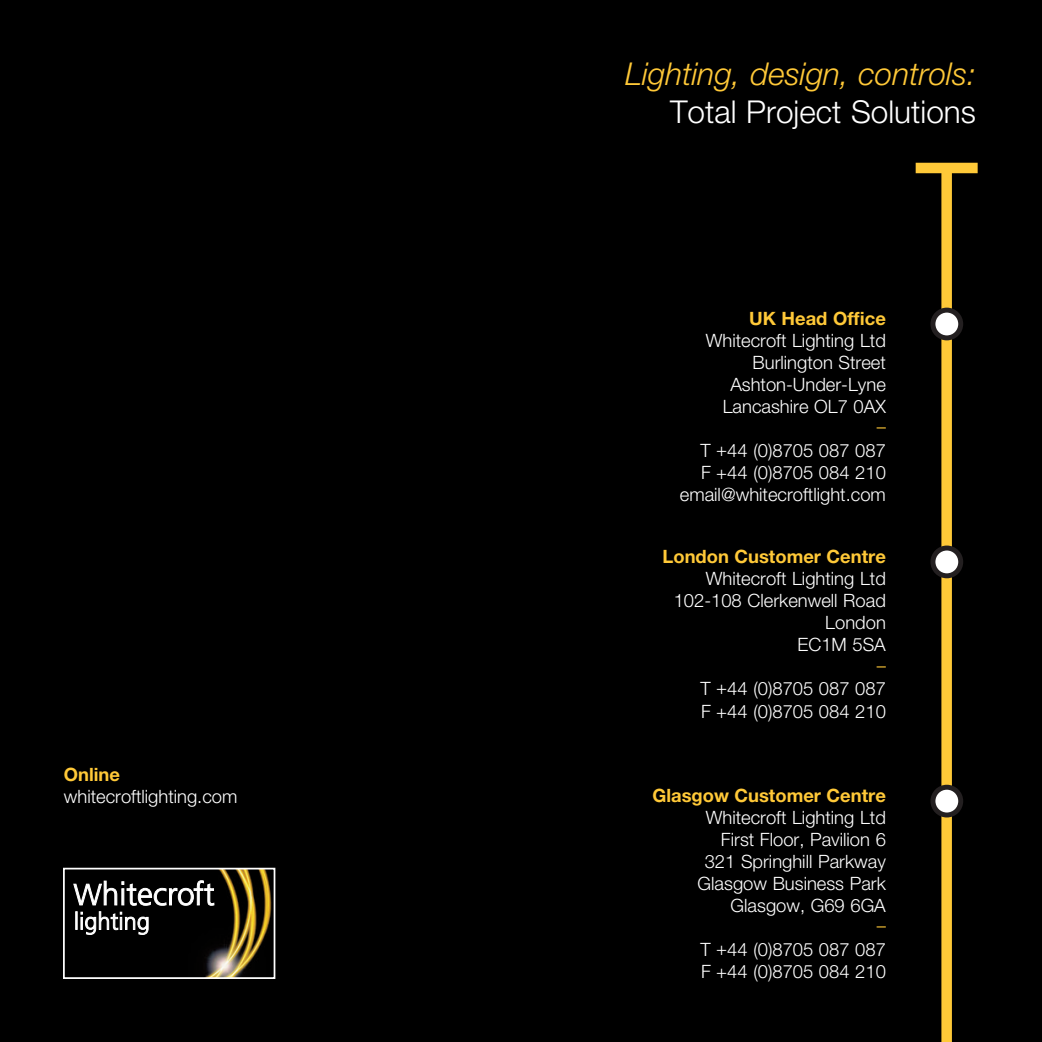
<style>
.page{position:relative;width:1042px;height:1042px;background:#000}
.page>*{position:absolute;margin:0;border:0;box-sizing:border-box;transform-origin:0 0}
.t1{font:italic 300 31.5px "Helvetica Neue LT Std";color:#ffc938}
.t2{font:300 31.5px "Helvetica Neue LT Std";color:#fff}
.t3{font:300 18.38px/22.1px "Helvetica Neue LT Std";color:#fff;text-align:right}
.t4{font:700 18.38px "Helvetica Neue LT Std";color:#ffc938}
.t5{font:300 18.38px "Helvetica Neue LT Std";color:#ffc938}
</style>
<div class="page">
<img style="left:205px;top:871px;width:67px;height:105px">
<svg style="left:73px;top:880px;width:142px;height:55px"></svg>
<div style="left:63px;top:868px;width:212px;height:111px;border:2px solid #fff"></div>
<div style="left:941px;top:169px;width:11px;height:873px;background:#ffc938"></div>
<div style="left:915px;top:163px;width:62px;height:10px;background:#ffc938"></div>
<div style="left:933px;top:310px;width:27px;height:28px;background:#fff;border-radius:50%"></div>
<div style="left:930px;top:308px;width:33px;height:32px;border:5px solid #231f20;border-radius:50%"></div>
<div style="left:933px;top:548px;width:27px;height:28px;background:#fff;border-radius:50%"></div>
<div style="left:930px;top:545px;width:33px;height:33px;border:5px solid #231f20;border-radius:50%"></div>
<div style="left:933px;top:787px;width:27px;height:28px;background:#fff;border-radius:50%"></div>
<div style="left:930px;top:785px;width:33px;height:32px;border:5px solid #231f20;border-radius:50%"></div>
<p class="t4" style="left:64px;top:763px;width:58px">Online</p>
<p class="t3" style="left:64px;top:785px;width:175px">whitecroftlighting.com</p>
<p class="t1" style="left:625px;top:55px;width:352px">Lighting, design, controls:</p>
<p class="t2" style="left:670px;top:92px;width:307px">Total Project Solutions</p>
<p class="t4" style="left:749px;top:307px;width:138px">UK Head Office</p>
<p class="t3" style="left:706px;top:329px;width:182px">Whitecroft Lighting Ltd</p>
<p class="t3" style="left:752px;top:351px;width:135px">Burlington Street</p>
<p class="t3" style="left:730px;top:373px;width:157px">Ashton-Under-Lyne</p>
<p class="t3" style="left:723px;top:395px;width:165px">Lancashire OL7 0AX</p>
<p class="t5" style="left:876px;top:416px;width:11px">–</p>
<p class="t3" style="left:700px;top:439px;width:187px">T +44 (0)8705 087 087</p>
<p class="t3" style="left:701px;top:461px;width:186px">F +44 (0)8705 084 210</p>
<p class="t3" style="left:680px;top:483px;width:207px">email@whitecroftlight.com</p>
<p class="t4" style="left:662px;top:545px;width:225px">London Customer Centre</p>
<p class="t3" style="left:674px;top:567px;width:214px">Whitecroft Lighting Ltd<br>102-108 Clerkenwell Road</p>
<p class="t3" style="left:797px;top:611px;width:90px">London<br>EC1M 5SA</p>
<p class="t5" style="left:876px;top:654px;width:11px">–</p>
<p class="t3" style="left:700px;top:677px;width:187px">T +44 (0)8705 087 087</p>
<p class="t3" style="left:701px;top:699px;width:186px">F +44 (0)8705 084 210</p>
<p class="t4" style="left:652px;top:783px;width:235px">Glasgow Customer Centre</p>
<p class="t3" style="left:706px;top:806px;width:182px">Whitecroft Lighting Ltd<br>First Floor, Pavilion 6</p>
<p class="t3" style="left:705px;top:850px;width:183px">321 Springhill Parkway</p>
<p class="t3" style="left:697px;top:872px;width:190px">Glasgow Business Park</p>
<p class="t3" style="left:730px;top:894px;width:157px">Glasgow, G69 6GA</p>
<p class="t5" style="left:876px;top:914px;width:11px">–</p>
<p class="t3" style="left:700px;top:938px;width:187px">T +44 (0)8705 087 087</p>
<p class="t3" style="left:701px;top:960px;width:186px">F +44 (0)8705 084 210</p>
</div>
